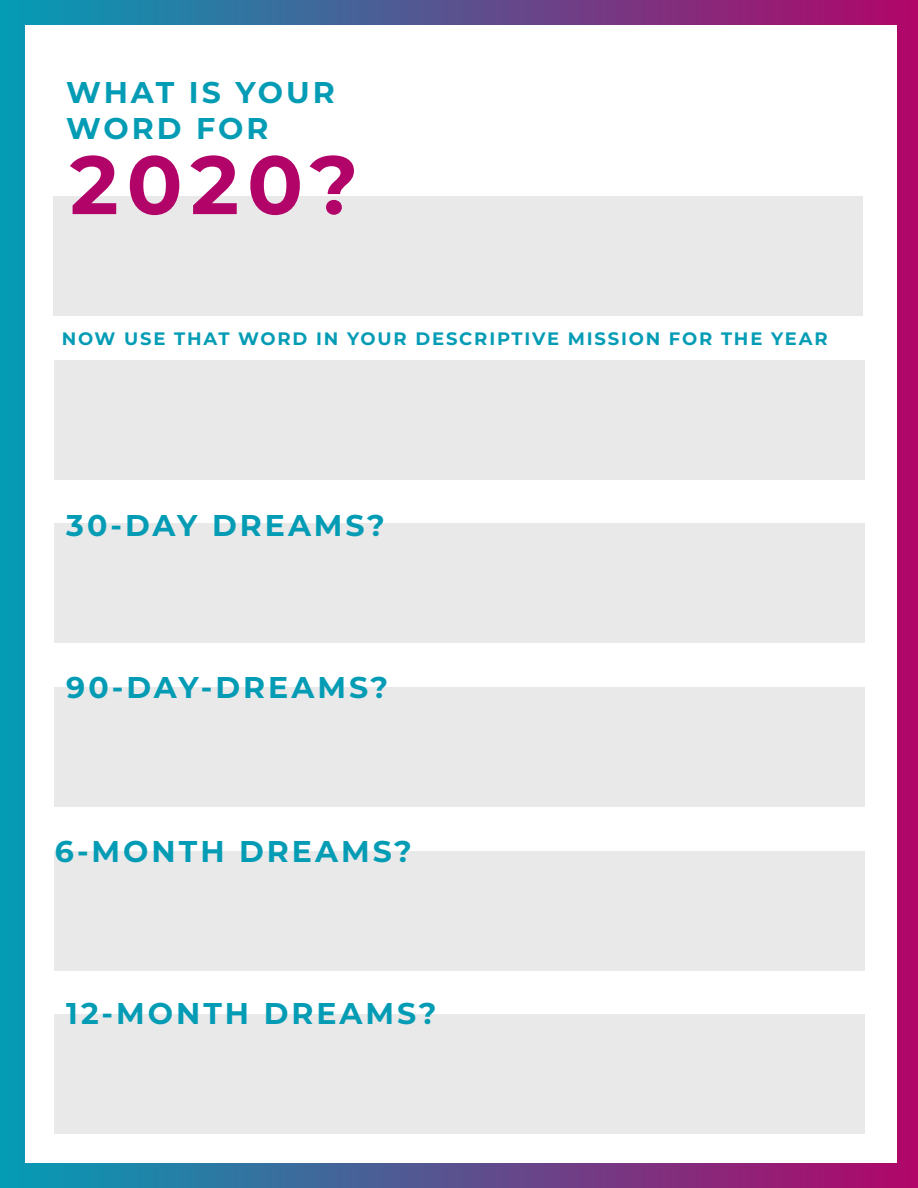
<style>
.page{position:relative;width:918px;height:1188px;background:#fff}
.page>*{position:absolute;margin:0;border:0;box-sizing:border-box;transform-origin:0 0}
.t1{font:700 82.5px "Montserrat";color:#b20468}
.t2{font:700 30px "Montserrat";letter-spacing:.1em;color:#049cb5}
.t3{font:700 18px "Montserrat";letter-spacing:.1em;color:#049cb5}
</style>
<div class="page">
<div style="left:0;top:0;width:918px;height:1188px;background:linear-gradient(to right,#039bb5,#b1076a)"></div>
<div style="left:25px;top:25px;width:871px;height:1138px;background:#fff"></div>
<div style="left:55px;top:360px;width:810px;height:119px;background:#e9e9e9"></div>
<div style="left:53px;top:197px;width:810px;height:119px;background:#e9e9e9"></div>
<div style="left:55px;top:524px;width:810px;height:119px;background:#e9e9e9"></div>
<div style="left:55px;top:851px;width:810px;height:119px;background:#e9e9e9"></div>
<div style="left:55px;top:687px;width:810px;height:120px;background:#e9e9e9"></div>
<div style="left:55px;top:1015px;width:810px;height:119px;background:#e9e9e9"></div>
<p class="t2" style="left:66px;top:70px;width:270px">WHAT IS YOUR</p>
<p class="t2" style="left:66px;top:106px;width:204px">WORD FOR</p>
<p class="t1" style="left:70px;top:125px;width:290px">2020?</p>
<p class="t3" style="left:62px;top:326px;width:767px">NOW USE THAT WORD IN YOUR DESCRIPTIVE MISSION FOR THE YEAR</p>
<p class="t2" style="left:66px;top:504px;width:320px">30-DAY DREAMS?</p>
<p class="t2" style="left:66px;top:666px;width:324px">90-DAY-DREAMS?</p>
<p class="t2" style="left:55px;top:829px;width:359px">6-MONTH DREAMS?</p>
<p class="t2" style="left:66px;top:991px;width:372px">12-MONTH DREAMS?</p>
</div>
